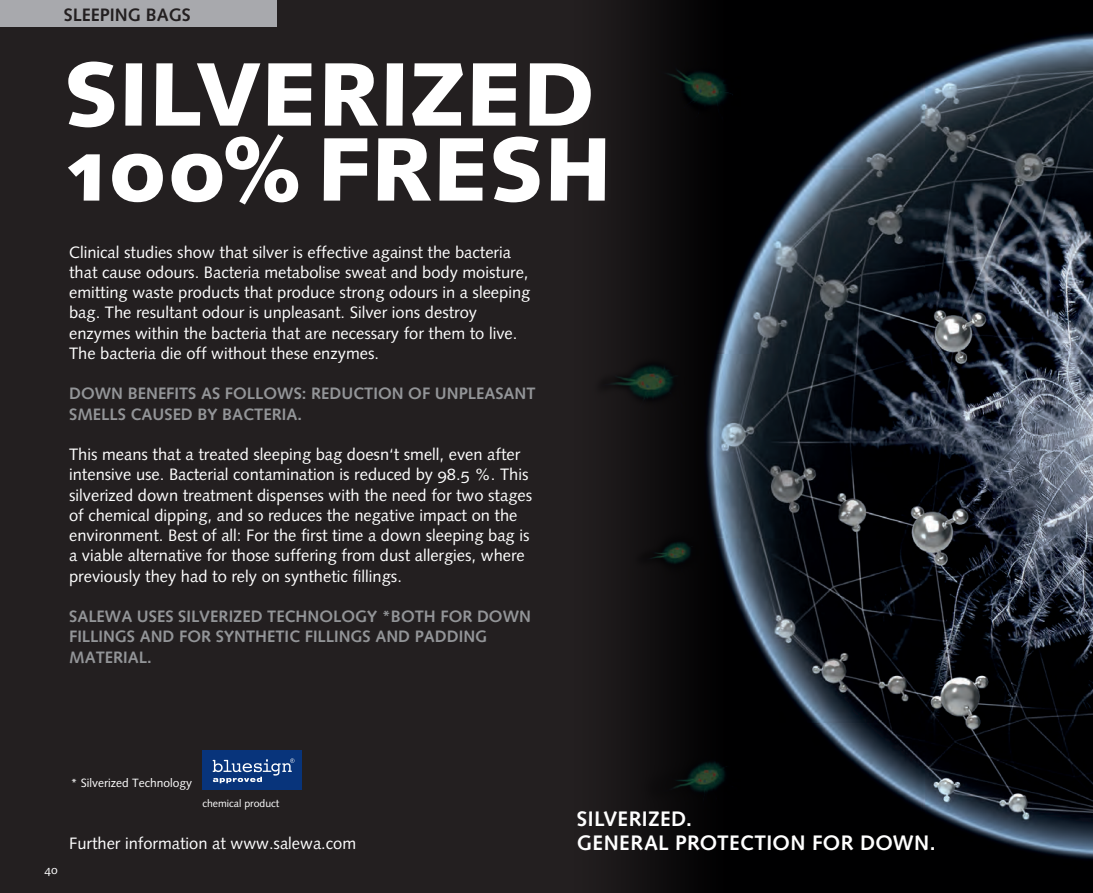
<style>
.page{position:relative;width:1093px;height:893px;background:#231f20}
.page>*{position:absolute;margin:0;border:0;box-sizing:border-box;transform-origin:0 0}
.t1{font:900 90px/75px "Zyntax";letter-spacing:.005em;color:#fff}
.t2{font:700 21px "Zyntax";color:#fff}
.t3{font:700 18px "Zyntax";color:#231f20}
.t4{font:16.5px/20.2px "Zyntax";color:#fff}
.t5{font:700 16.5px "Zyntax";color:#939598}
.t6{font:12px "Zyntax";color:#fff}
.t7{font:10.5px "Zyntax";color:#fff}
</style>
<div class="page">
<img style="left:599px;top:0;width:494px;height:893px">
<div style="left:203px;top:751px;width:99px;height:39px;background:#08347b"></div>
<svg style="left:213px;top:758px;width:81px;height:25px"></svg>
<div style="left:64px;top:58px;width:551px;height:156px;background:#231f20"></div>
<div style="left:0;top:0;width:276px;height:26px;background:#a8a9ad"></div>
<p class="t3" style="left:64px;top:5px;width:129px">SLEEPING BAGS</p>
<p class="t1" style="left:64px;top:57px;width:533px">SILVERIZED<br>100% FRES</p>
<p class="t1" style="left:544px;top:132px;width:70px">H</p>
<p class="t4" style="left:69px;top:242px;width:463px">Clinical studies show that silver is effective against the bacteria that cause odours. Bacteria metabolise sweat and body moisture, emitting waste products that produce strong odours in a sleeping bag. The resultant odour is unpleasant. Silver ions destroy enzymes within the bacteria that are necessary for them to live.<br>The bacteria die off without these enzymes.</p>
<p class="t5" style="left:69px;top:384px;width:14px">DOWN</p>
<p class="t5" style="left:128px;top:384px;width:10px">BENEFITS</p>
<p class="t5" style="left:201px;top:384px;width:36px">AS FOLLOWS</p>
<p class="t5" style="left:302px;top:384px;width:21px">: REDUCTION</p>
<p class="t5" style="left:408px;top:384px;width:38px">OF UNPLE</p>
<p class="t5" style="left:484px;top:384px;width:42px">ASANT</p>
<p class="t5" style="left:69px;top:404px;width:11px">SMELLS</p>
<p class="t5" style="left:131px;top:404px;width:33px">CAUSED</p>
<p class="t5" style="left:197px;top:404px;width:55px">BY BACTERI</p>
<p class="t5" style="left:286px;top:404px;width:17px">A.</p>
<p class="t4" style="left:69px;top:444px;width:465px">This means that a treated sleeping bag doesn‘t smell, even after intensive use. Bacterial contamination is reduced by 98.5 %. This silverized down treatment dispenses with the need for two stages of chemical dipping, and so reduces the negative impact on the environment. Best of all: For the first time a down sleeping bag is a viable alternative for those suffering from dust allergies, where previously they had to rely on synthetic fillings.</p>
<p class="t5" style="left:69px;top:607px;width:31px">SALEW</p>
<p class="t5" style="left:121px;top:607px;width:26px">A USES</p>
<p class="t5" style="left:178px;top:607px;width:9px">SILVERI</p>
<p class="t5" style="left:233px;top:607px;width:46px">ZED TECHNOLOGY</p>
<p class="t5" style="left:382px;top:607px;width:21px">*BOTH</p>
<p class="t5" style="left:440px;top:607px;width:12px">FOR</p>
<p class="t5" style="left:477px;top:607px;width:14px">DOWN</p>
<p class="t5" style="left:69px;top:627px;width:10px">FILLINGS</p>
<p class="t5" style="left:140px;top:627px;width:51px">AND FOR</p>
<p class="t5" style="left:216px;top:627px;width:11px">SYNTHETIC</p>
<p class="t5" style="left:305px;top:627px;width:10px">FILLINGS</p>
<p class="t5" style="left:375px;top:627px;width:71px">AND PADDING</p>
<p class="t5" style="left:69px;top:647px;width:36px">MATERI</p>
<p class="t5" style="left:128px;top:647px;width:25px">AL.</p>
<p class="t6" style="left:45px;top:863px;width:15px">40</p>
<p class="t6" style="left:71px;top:776px;width:123px">* Silverized Technology</p>
<p class="t7" style="left:202px;top:797px;width:79px">chemical product</p>
<p class="t4" style="left:69px;top:833px;width:288px">Further information at www.salewa.com</p>
<p class="t2" style="left:577px;top:807px;width:11px">SILVERI</p>
<p class="t2" style="left:648px;top:807px;width:45px">ZED .</p>
<p class="t2" style="left:577px;top:831px;width:4px">GENER</p>
<p class="t2" style="left:644px;top:831px;width:45px">AL PROTECTION</p>
<p class="t2" style="left:812px;top:831px;width:15px">FOR</p>
<p class="t2" style="left:860px;top:831px;width:18px">DOWN</p>
<p class="t2" style="left:930px;top:831px;width:7px">.</p>
</div>
